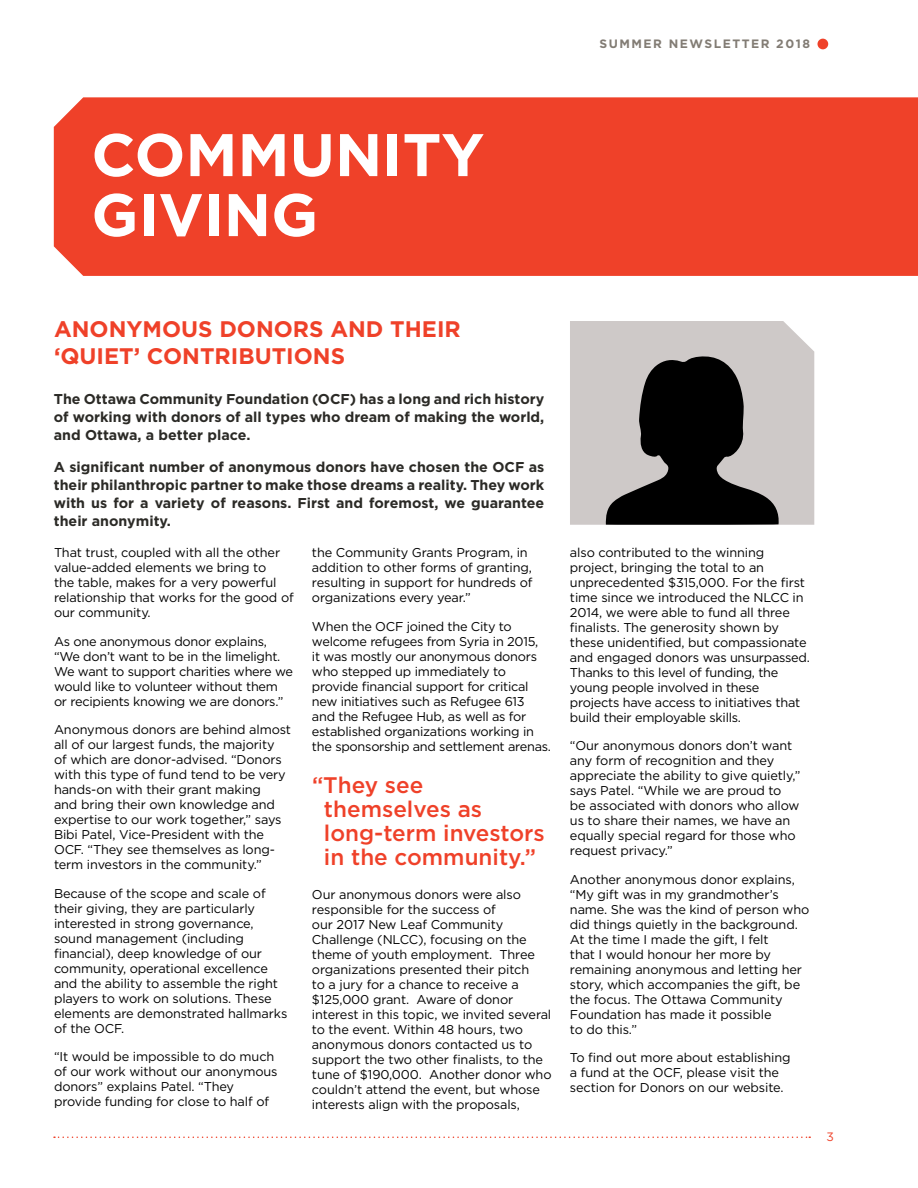
<style>
.page{position:relative;width:918px;height:1188px;background:#fff}
.page>*{position:absolute;margin:0;border:0;box-sizing:border-box;transform-origin:0 0}
.t1{font:700 60px/60px "Gotham HTF";color:#fff}
.t2{font:500 22.5px/24px "Gotham HTF";color:#ef4129}
.t3{font:700 22.5px/27px "Gotham HTF";color:#ef4129}
.t4{font:700 14.25px/18px "Gotham HTF";color:#2b2a26;text-align:justify}
.t5{font:12.75px/15px "Gotham HTF";letter-spacing:-.01em;color:#000}
.t6{font:700 12.15px "Gotham HTF";letter-spacing:.125em;color:#827c74}
.t7{font:12.15px "Gotham HTF";color:#ef4129}
</style>
<div class="page">
<div style="left:818px;top:39px;width:10px;height:10px;background:#ef4129;border-radius:50%"></div>
<svg style="left:54px;top:1137px;width:756px;height:1px"></svg>
<div style="left:54px;top:97px;width:864px;height:179px;background:#ef4129"></div>
<div style="left:570px;top:321px;width:244px;height:204px;background:#cec9c8"></div>
<svg style="left:606px;top:355px;width:173px;height:170px;background:#575554"></svg>
<p class="t6" style="left:599px;top:37px;width:212px">SUMMER NEWSLETTER 2018</p>
<h1 class="t1" style="left:91px;top:123px;width:394px">COMMUNITY<br>GIVING</h1>
<h2 class="t3" style="left:54px;top:315px;width:408px">ANONYMOUS DONORS AND THEIR ‘QUIET’ CONTRIBUTIONS</h2>
<p class="t4" style="left:54px;top:390px;width:492px">The Ottawa Community Foundation (OCF) has a long and rich history of working with donors of all types who dream of making the world, and Ottawa, a better place.</p>
<p class="t4" style="left:54px;top:457px;width:492px">A significant number of anonymous donors have chosen the OCF as their philanthropic partner to make those dreams a reality. They work with us for a variety of reasons. First and foremost, we guarantee their anonymity.</p>
<p class="t5" style="left:54px;top:545px;width:241px">That trust, coupled with all the other value-added elements we bring to<br>the table, makes for a very powerful relationship that works for the good of our community.</p>
<p class="t5" style="left:54px;top:634px;width:241px">As one anonymous donor explains, “We don’t want to be in the limelight.<br>We want to support charities where we would like to volunteer without them or recipients knowing we are donors.”</p>
<p class="t5" style="left:54px;top:722px;width:239px">Anonymous donors are behind almost all of our largest funds, the majority<br>of which are donor-advised. “Donors with this type of fund tend to be very hands-on with their grant making<br>and bring their own knowledge and expertise to our work together,” says Bibi Patel, Vice-President with the OCF. “They see themselves as long&shy;term investors in the community.”</p>
<p class="t5" style="left:54px;top:885px;width:235px">Because of the scope and scale of their giving, they are particularly interested in strong governance, sound management (including financial), deep knowledge of our community, operational excellence and the ability to assemble the right players to work on solutions. These elements are demonstrated hallmarks of the OCF.</p>
<p class="t5" style="left:54px;top:1049px;width:225px">“It would be impossible to do much of our work without our anonymous donors” explains Patel. “They provide funding for close to half of</p>
<p class="t5" style="left:312px;top:545px;width:222px">the Community Grants Program, in addition to other forms of granting, resulting in support for hundreds of organizations every year.”</p>
<p class="t5" style="left:312px;top:618px;width:241px">When the OCF joined the City to welcome refugees from Syria in 2015,<br>it was mostly our anonymous donors who stepped up immediately to provide financial support for critical new initiatives such as Refugee 613<br>and the Refugee Hub, as well as for established organizations working in the sponsorship and settlement arenas.</p>
<h2 class="t2" style="left:324px;top:772px;width:222px;text-indent:-12px">“They see themselves as long-term investors in the community.”</h2>
<p class="t5" style="left:312px;top:887px;width:241px">Our anonymous donors were also responsible for the success of<br>our 2017 New Leaf Community Challenge (NLCC), focusing on the theme of youth employment. Three organizations presented their pitch<br>to a jury for a chance to receive a $125,000 grant. Aware of donor interest in this topic, we invited several to the event. Within 48 hours, two anonymous donors contacted us to support the two other finalists, to the tune of $190,000. Another donor who couldn’t attend the event, but whose interests align with the proposals,</p>
<p class="t5" style="left:570px;top:545px;width:241px">also contributed to the winning project, bringing the total to an unprecedented $315,000. For the first time since we introduced the NLCC in 2014, we were able to fund all three finalists. The generosity shown by these unidentified, but compassionate and engaged donors was unsurpassed.<br>Thanks to this level of funding, the young people involved in these projects have access to initiatives that build their employable skills.</p>
<p class="t5" style="left:570px;top:738px;width:232px">“Our anonymous donors don’t want any form of recognition and they appreciate the ability to give quietly,” says Patel. “While we are proud to be associated with donors who allow us to share their names, we have an equally special regard for those who request privacy.”</p>
<p class="t5" style="left:570px;top:872px;width:241px">Another anonymous donor explains, “My gift was in my grandmother’s name. She was the kind of person who did things quietly in the background.<br>At the time I made the gift, I felt<br>that I would honour her more by remaining anonymous and letting her story, which accompanies the gift, be the focus. The Ottawa Community<br>Foundation has made it possible<br>to do this.”</p>
<p class="t5" style="left:570px;top:1050px;width:222px">To find out more about establishing a fund at the OCF, please visit the section for Donors on our website.</p>
<p class="t7" style="left:826px;top:1130px;width:9px">3</p>
</div>
